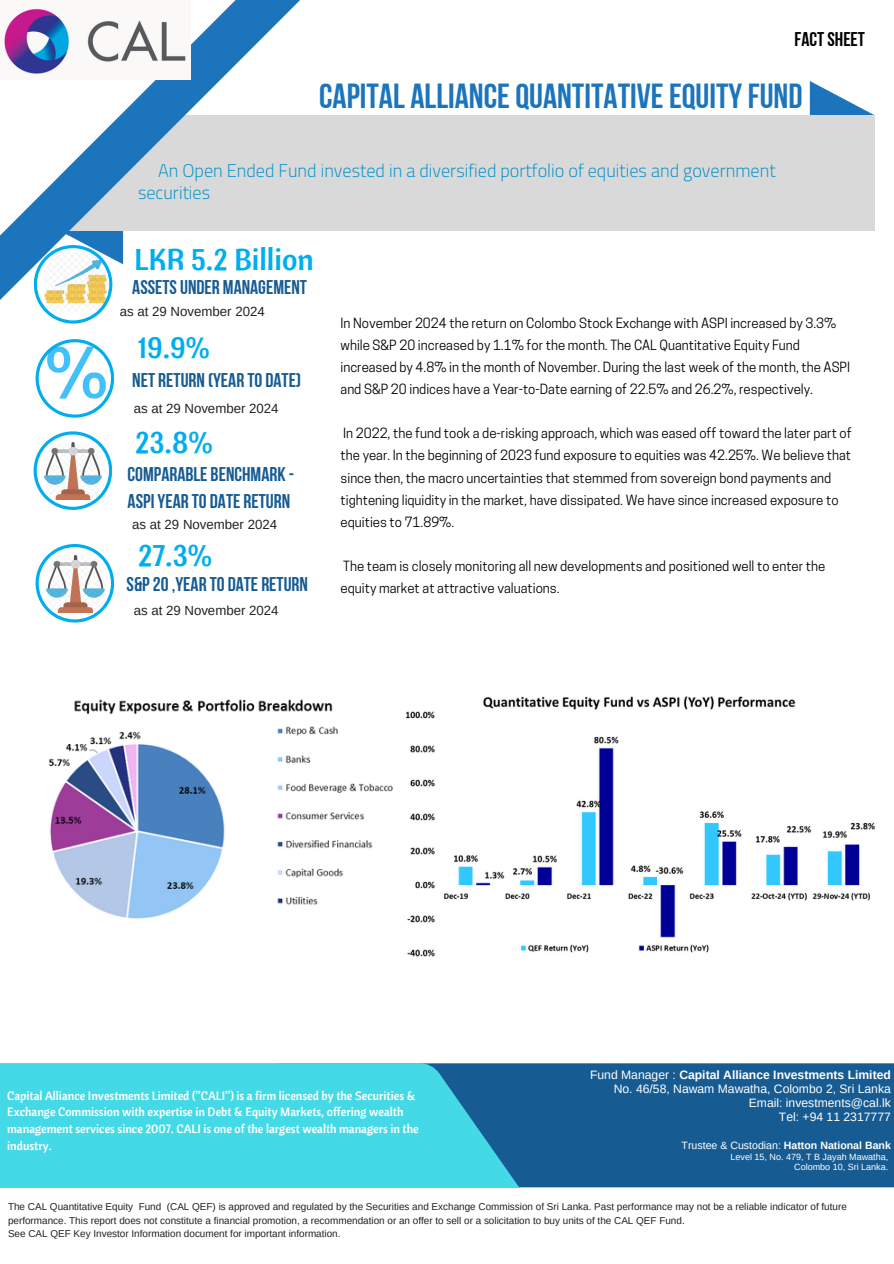
<style>
.page{position:relative;width:894px;height:1264px;background:#fff}
.page>*{position:absolute;margin:0;border:0;box-sizing:border-box;transform-origin:0 0}
.t1{font:34.8px "Bebas Neue Cyrillic";color:#1c75bc}
.t2{font:29.85px "Cantora One";color:#00aeef}
.t3{font:29.25px "Cantora One";color:#00aeef}
.t4{font:700 19.8px/27px "Bebas Neue";color:#165b92}
.t5{font:19.8px "Bebas Neue Cyrillic";color:#165b92}
.t6{font:19.8px "Bebas Neue Cyrillic";color:#000}
.t7{font:300 18.15px/21.3px "Cairo";color:#0091c8}
.t8{font:13.2px/22.2px "Cooper Hewitt";color:#000}
.t9{font:13.2px "Arimo";color:#222}
.t10{font:12.15px/14.2px "Arimo";color:#fff;text-align:right}
.t11{font:12px/16.6px "Cantora One";color:#fff}
.t12{font:10.65px "Arimo";color:#fff}
.t13{font:9.9px/13.5px "Arimo";color:#222}
.t14{font:9px "Arimo";color:#fff}
.s1{font-weight:700}
</style>
<div class="page">
<svg style="left:300px;top:81px;width:574px;height:150px"></svg>
<div style="left:59px;top:115px;width:815px;height:115px;background:#d9d9d9"></div>
<svg style="left:0;top:0;width:300px;height:300px"></svg>
<svg style="left:0;top:0;width:235px;height:237px"></svg>
<svg style="left:34px;top:245px;width:78px;height:78px"></svg>
<svg style="left:36px;top:339px;width:78px;height:78px"></svg>
<svg style="left:34px;top:431px;width:78px;height:79px"></svg>
<svg style="left:36px;top:544px;width:78px;height:78px"></svg>
<div style="left:519px;top:1063px;width:374px;height:124px;background:#165b92"></div>
<svg style="left:0;top:1063px;width:519px;height:124px;background:#40cede"></svg>
<img style="left:0;top:1px;width:190px;height:78px">
<img style="left:407px;top:696px;width:469px;height:261px">
<img style="left:49px;top:696px;width:370px;height:249px">
<h5 class="t6" style="left:794px;top:31px;width:72px">FACTSHEET</h5>
<p class="t1" style="left:319px;top:82px;width:484px">CAPITAL ALLIANCEQUANTITATIVEEQUITYFUND</p>
<p class="t7" style="left:138px;top:160px;width:639px;text-indent:20px">An Open Ended Fund invested in a diversified portfolio of equities and government securities</p>
<h5 class="t2" style="left:134px;top:240px;width:181px">LKR 5.2 Billion</h5>
<p class="t5" style="left:132px;top:279px;width:176px">ASSETSUNDER MANAGEMENT</p>
<p class="t9" style="left:120px;top:304px;width:146px">as at 29 November 2024</p>
<h6 class="t3" style="left:138px;top:328px;width:73px">19.9%</h6>
<p class="t5" style="left:132px;top:372px;width:170px">NET RETURN (YEAR TO DATE)</p>
<h3 class="t9" style="left:134px;top:401px;width:146px">as at 29 November 2024</h3>
<h5 class="t2" style="left:135px;top:423px;width:79px">23.8%</h5>
<h4 class="t4" style="left:128px;top:462px;width:168px">COMPARABLE BENCHMARK -<br>ASPI YEAR TO DATE RETURN</h4>
<h6 class="t9" style="left:132px;top:517px;width:146px">as at 29 November 2024</h6>
<h2 class="t2" style="left:138px;top:536px;width:76px">27.3%</h2>
<h4 class="t4" style="left:127px;top:573px;width:183px">S&amp;P20,YEAR TO DATE RETURN</h4>
<p class="t9" style="left:134px;top:603px;width:146px">as at 29 November 2024</p>
<h3 class="t8" style="left:340px;top:313px;width:511px">In November 2024 the return on Colombo Stock Exchange with ASPI increased by 3.3% while S&amp;P 20 increased by 1.1% for the month. The CAL Quantitative Equity Fund increased by 4.8% in the month of November. During the last week of the month, the ASPI and S&amp;P 20 indices have a Year-to-Date earning of 22.5% and 26.2%, respectively.</h3>
<h6 class="t8" style="left:340px;top:424px;width:512px">In 2022, the fund took a de-risking approach, which was eased off toward the later part of the year. In the beginning of 2023 fund exposure to equities was 42.25%. We believe that since then, the macro uncertainties that stemmed from sovereign bond payments and tightening liquidity in the market, have dissipated. We have since increased exposure to equities to 71.89%.</h6>
<h2 class="t8" style="left:340px;top:556px;width:486px">The team is closely monitoring all new developments and positioned well to enter the equity market at attractive valuations.</h2>
<p class="t11" style="left:7px;top:1086px;width:413px">Capital Alliance Investments Limited (”CALI”) is a firm licensed by the Securities &amp; Exchange Commission with expertise in Debt &amp; Equity Markets, offering wealth management services since 2007. CALI is one of the largest wealth managers in the industry.</p>
<h4 class="t10" style="left:590px;top:1067px;width:302px">Fund Manager : <span class="s1">Capital Alliance Investments Limited </span>No. 46/58, Nawam Mawatha, Colombo 2, Sri Lanka Email: investments@cal.lk<br>Tel: +94 11 2317777</h4>
<h1 class="t12" style="left:681px;top:1139px;width:211px">Trustee &amp; Custodian: <span class="s1">Hatton National Bank</span></h1>
<h4 class="t14" style="left:730px;top:1151px;width:159px">Level 15, No. 479, T B Jayah Mawatha,</h4>
<h2 class="t14" style="left:794px;top:1162px;width:96px">Colombo 10, Sri Lanka.</h2>
<h6 class="t13" style="left:8px;top:1200px;width:840px">The CAL Quantitative Equity Fund (CAL QEF) is approved and regulated by the Securities and Exchange Commission of Sri Lanka. Past performance may not be a reliable indicator of future performance. This report does not constitute a financial promotion, a recommendation or an offer to sell or a solicitation to buy units of the CAL QEF Fund.</h6>
<h2 class="t13" style="left:8px;top:1227px;width:334px">See CAL QEF Key Investor Information document for important information.</h2>
</div>
